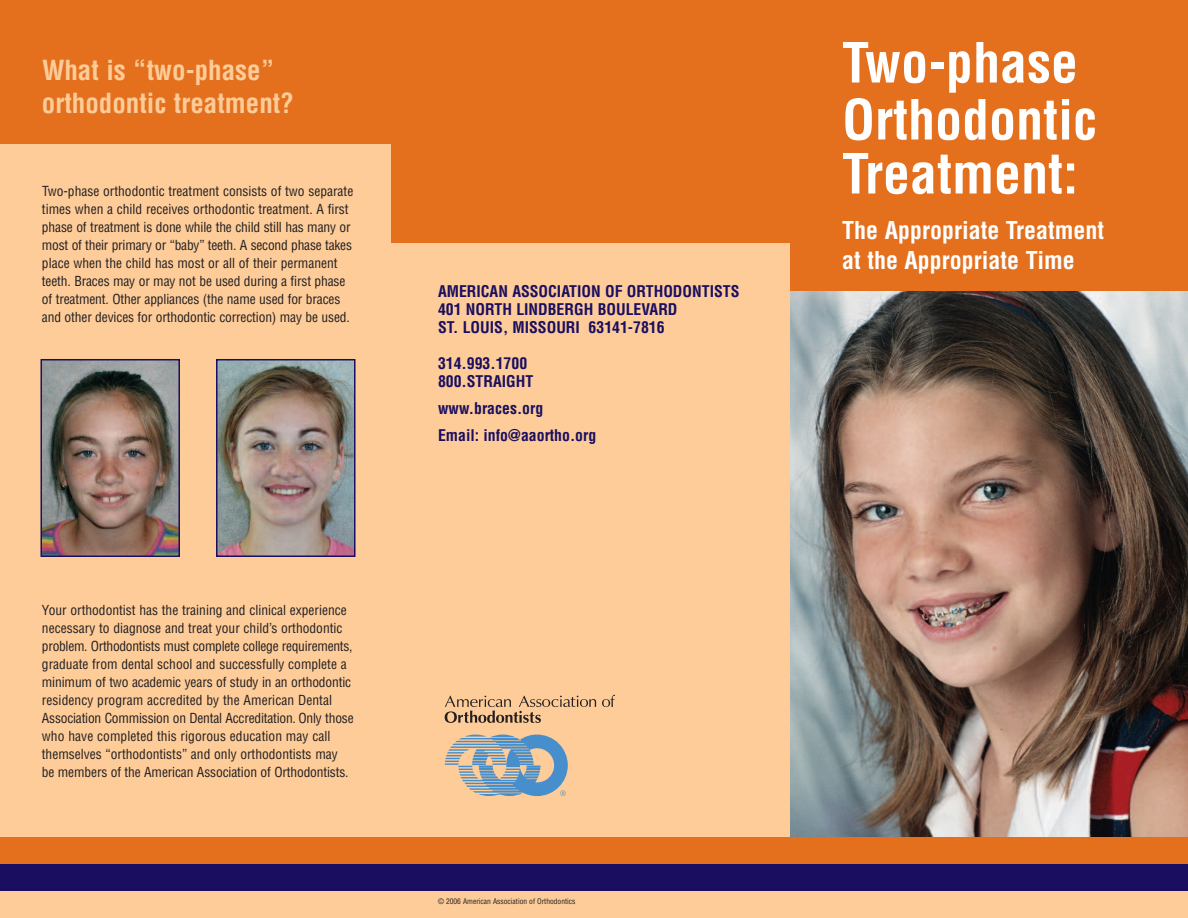
<style>
.page{position:relative;width:1188px;height:918px;background:#fff}
.page>*{position:absolute;margin:0;border:0;box-sizing:border-box;transform-origin:0 0}
.t1{font:700 condensed 54px/55.5px "Helvetica";color:#fff}
.t2{font:700 condensed 27px/33px "Helvetica";color:#fdcc99}
.t3{font:700 condensed 24px/30px "Helvetica";color:#fff}
.t4{font:700 condensed 15.75px/18px "Helvetica";color:#1a0e60}
.t5{font:condensed 13.5px/18px "Helvetica";color:#231f20}
.t6{font:condensed 7.5px "Helvetica";color:#231f20}
</style>
<div class="page">
<div style="left:0;top:144px;width:396px;height:774px;background:#fdcc99"></div>
<img style="left:790px;top:291px;width:398px;height:546px">
<div style="left:790px;top:891px;width:398px;height:27px;background:#fdcc99"></div>
<div style="left:790px;top:837px;width:398px;height:27px;background:#e4701e"></div>
<div style="left:790px;top:864px;width:398px;height:27px;background:#1a0e60"></div>
<div style="left:396px;top:238px;width:394px;height:680px;background:#fdcc99"></div>
<div style="left:392px;top:837px;width:398px;height:27px;background:#e4701e"></div>
<div style="left:392px;top:864px;width:398px;height:27px;background:#1a0e60"></div>
<svg style="left:445px;top:735px;width:123px;height:61px"></svg>
<svg style="left:602px;top:695px;width:13px;height:12px"></svg>
<svg style="left:445px;top:696px;width:151px;height:27px"></svg>
<div style="left:0;top:0;width:392px;height:144px;background:#e4701e"></div>
<div style="left:0;top:837px;width:396px;height:27px;background:#e4701e"></div>
<div style="left:0;top:864px;width:396px;height:27px;background:#1a0e60"></div>
<div style="left:790px;top:0;width:398px;height:291px;background:#e4701e"></div>
<img style="left:43px;top:362px;width:134px;height:192px">
<div style="left:40px;top:359px;width:140px;height:198px;border:2px solid #1a0e60"></div>
<img style="left:219px;top:362px;width:134px;height:192px">
<div style="left:216px;top:359px;width:140px;height:198px;border:2px solid #1a0e60"></div>
<div style="left:392px;top:0;width:398px;height:243px;background:#e4701e"></div>
<h2 class="t2" style="left:42px;top:54px;width:253px">What is “two-phase” orthodontic treatment?</h2>
<p class="t5" style="left:42px;top:182px;width:313px">Two-phase orthodontic treatment consists of two separate times when a child receives orthodontic treatment. A first phase of treatment is done while the child still has many or most of their primary or “baby” teeth. A second phase takes place when the child has most or all of their permanent teeth. Braces may or may not be used during a first phase of treatment. Other appliances (the name used for braces and other devices for orthodontic correction) may be used.</p>
<p class="t5" style="left:42px;top:601px;width:313px">Your orthodontist has the training and clinical experience necessary to diagnose and treat your child’s orthodontic problem. Orthodontists must complete college requirements, graduate from dental school and successfully complete a minimum of two academic years of study in an orthodontic residency program accredited by the American Dental Association Commission on Dental Accreditation. Only those who have completed this rigorous education may call themselves “orthodontists” and only orthodontists may be members of the American Association of Orthodontists.</p>
<p class="t4" style="left:438px;top:282px;width:303px">AMERICAN ASSOCIATION OF ORTHODONTISTS<br>401 NORTH LINDBERGH BOULEVARD<br>ST. LOUIS, MISSOURI 63141-7816</p>
<p class="t4" style="left:438px;top:354px;width:97px">314.993.1700<br>800.STRAIGHT</p>
<p class="t4" style="left:438px;top:395px;width:160px;line-height:27px">www.braces.org<br>Email: info@aaortho.org</p>
<p class="t6" style="left:438px;top:897px;width:139px">© 2006 American Association of Orthodontics</p>
<h1 class="t1" style="left:842px;top:36px;width:256px">Two-phase<br>Orthodontic<br>Treatment:</h1>
<h3 class="t3" style="left:842px;top:215px;width:264px">The Appropriate Treatment at the Appropriate Time</h3>
</div>
